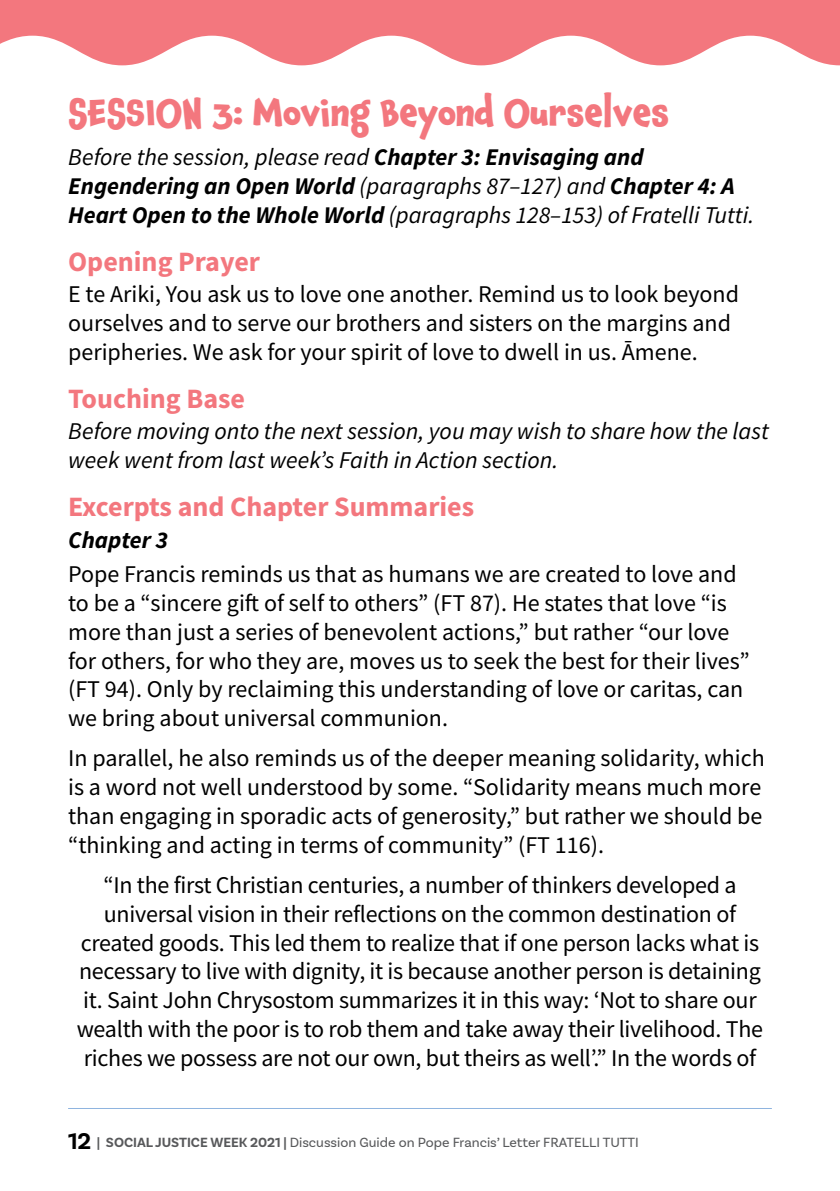
<style>
.page{position:relative;width:840px;height:1191px;background:#fff}
.page>*{position:absolute;margin:0;border:0;box-sizing:border-box;transform-origin:0 0}
.t1{font:700 36px "Chaloops";color:#f3777e}
.t2{font:700 28px "Source Sans Pro";color:#f3777e}
.t3{font:24px/28.8px "Source Sans Pro";letter-spacing:-.005em;color:#000}
.t4{font:italic 24px/28.8px "Source Sans Pro";color:#000}
.t5{font:italic 700 24px "Source Sans Pro";color:#000}
.t6{font:14px "Basic Sans";color:#58595b}
.s1{font-weight:700}
.s2{font-weight:700;font-size:24px;color:#000}
</style>
<div class="page">
<hr style="left:68px;top:1108px;width:703px;height:1px;background:#8fb4df">
<svg style="left:0;top:0;width:839px;height:65px;fill:#f3777e"></svg>
<h1 class="t1" style="left:68px;top:83px;width:602px">SESSION 3: Moving Beyond Ourselves</h1>
<p class="t4" style="left:68px;top:143px;width:687px">Before the session, please read <span class="s1">Chapter 3: Envisaging and<br>Engendering an Open World</span> (paragraphs 87–127) and <span class="s1">Chapter 4: A<br>Heart Open to the Whole World</span> (paragraphs 128–153) of Fratelli Tutti.</p>
<p class="t2" style="left:68px;top:242px;width:193px">Opening Prayer</p>
<p class="t3" style="left:68px;top:280px;width:672px">E te Ariki, You ask us to love one another. Remind us to look beyond ourselves and to serve our brothers and sisters on the margins and peripheries. We ask for your spirit of love to dwell in us. Āmene.</p>
<p class="t2" style="left:68px;top:379px;width:178px">Touching Base</p>
<p class="t4" style="left:68px;top:417px;width:702px">Before moving onto the next session, you may wish to share how the last week went from last week’s Faith in Action section.</p>
<p class="t2" style="left:68px;top:488px;width:407px">Excerpts and Chapter Summaries</p>
<p class="t5" style="left:68px;top:523px;width:101px">Chapter 3</p>
<p class="t3" style="left:68px;top:560px;width:683px">Pope Francis reminds us that as humans we are created to love and to be a “sincere gift of self to others” (FT 87). He states that love “is more than just a series of benevolent actions,” but rather “our love for others, for who they are, moves us to seek the best for their lives” (FT 94). Only by reclaiming this understanding of love or caritas, can we bring about universal communion.</p>
<p class="t3" style="left:68px;top:744px;width:698px">In parallel, he also reminds us of the deeper meaning solidarity, which is a word not well understood by some. “Solidarity means much more than engaging in sporadic acts of generosity,” but rather we should be “thinking and acting in terms of community” (FT 116).</p>
<p class="t3" style="left:77px;top:870px;width:687px;text-align:center">“In the first Christian centuries, a number of thinkers developed a universal vision in their reflections on the common destination of created goods. This led them to realize that if one person lacks what is necessary to live with dignity, it is because another person is detaining it. Saint John Chrysostom summarizes it in this way: ‘Not to share our wealth with the poor is to rob them and take away their livelihood. The riches we possess are not our own, but theirs as well’.” In the words of</p>
<p class="t6" style="left:68px;top:1133px;width:572px"><span class="s2">12</span> <span class="s1">| SOCIAL JUSTICE WEEK 2021 |</span> Discussion Guide on Pope Francis’ Letter FRATELLI TUTTI</p>
</div>
